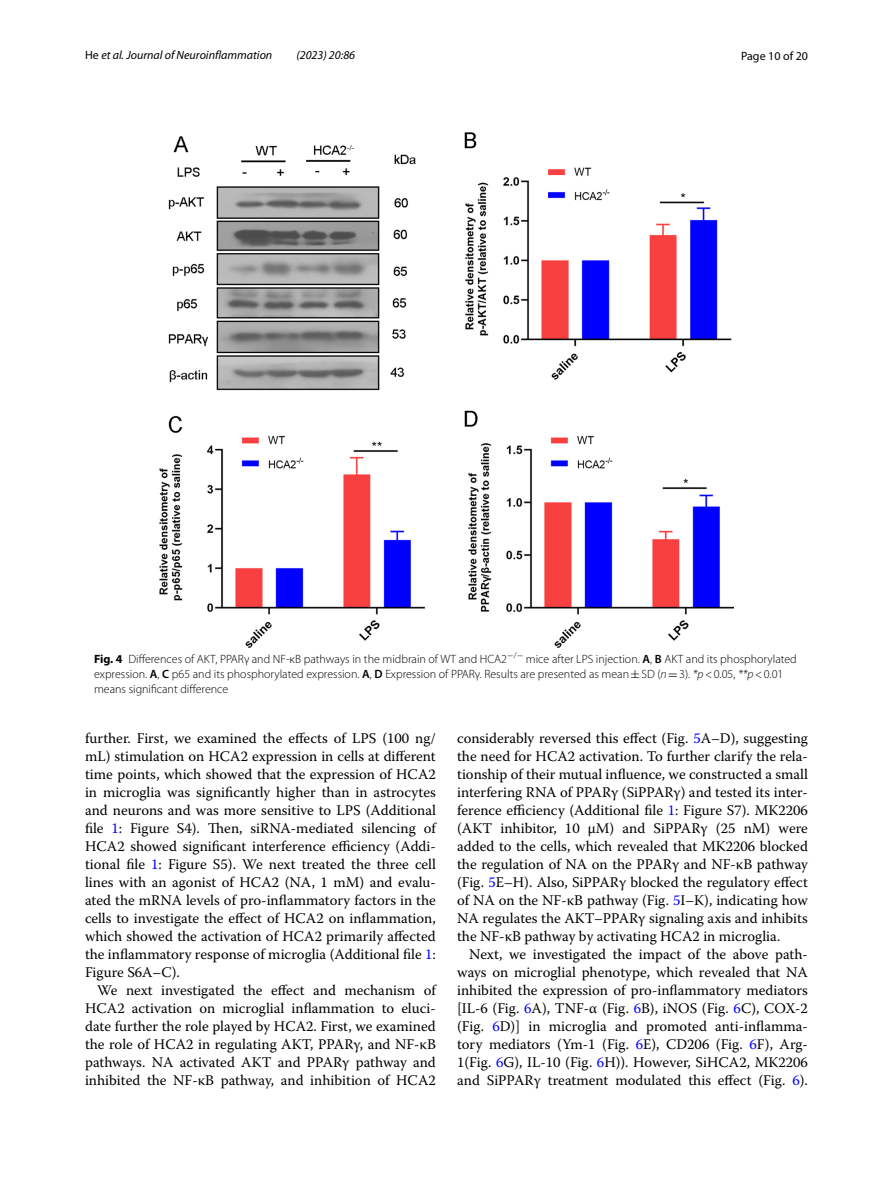
<style>
.page{position:relative;width:893px;height:1187px;background:#fff}
.page>*{position:absolute;margin:0;border:0;box-sizing:border-box;transform-origin:0 0}
.t1{font:14.7px/18px "Warnock Pro";color:#000;text-align:justify}
.t2{font:300 12px/15px "Myriad Pro";color:#000}
.t3{font:italic 12px "Myriad Pro";color:#000}
.t4{font:12px "Myriad Pro";color:#000}
.s1{font-style:normal}
.s2{font-weight:700}
.s3{font-weight:600}
.s4{font-family:"MTSY";font-weight:400}
.s5{font-style:italic}
.s6{color:#00f}
</style>
<div class="page">
<img style="left:159px;top:133px;width:574px;height:514px">
<p class="t3" style="left:85px;top:48px;width:189px"><span class="s1">He</span> et al. Journal of Neuroinflammation</p>
<p class="t3" style="left:296px;top:48px;width:60px">(2023) 20:86</p>
<p class="t4" style="left:741px;top:48px;width:68px">Page 10 of 20</p>
<p class="t2" style="left:94px;top:651px;width:704px"><span class="s2">Fig. 4</span> Differences of AKT, PPARγ and NF-κB pathways in the midbrain of WT and HCA2<sup>−</sup><sup>/</sup><sup>−</sup> mice after LPS injection. <span class="s3">A</span>, <span class="s3">B</span> AKT and its phosphorylated expression. <span class="s3">A</span>, <span class="s3">C</span> p65 and its phosphorylated expression. <span class="s3">A</span>, <span class="s3">D</span> Expression of PPARγ. Results are presented as mean<span class="s4">±</span>SD (<span class="s5">n</span><span class="s4">=</span>3). <span class="s5">*p</span>&lt;0.05, <span class="s5">**p</span>&lt;0.01 means significant difference</p>
<p class="t1" style="left:85px;top:728px;width:352px">further. First, we examined the effects of LPS (100 ng/ mL) stimulation on HCA2 expression in cells at different time points, which showed that the expression of HCA2 in microglia was significantly higher than in astrocytes and neurons and was more sensitive to LPS (Additional file <span class="s6">1</span>: Figure S4). Then, siRNA-mediated silencing of HCA2 showed significant interference efficiency (Addi&shy;tional file <span class="s6">1</span>: Figure S5). We next treated the three cell lines with an agonist of HCA2 (NA, 1 mM) and evalu&shy;ated the mRNA levels of pro-inflammatory factors in the cells to investigate the effect of HCA2 on inflammation, which showed the activation of HCA2 primarily affected the inflammatory response of microglia (Additional file <span class="s6">1</span>:<br>Figure S6A–C).</p>
<p class="t1" style="left:85px;top:980px;width:352px;text-indent:12px">We next investigated the effect and mechanism of HCA2 activation on microglial inflammation to eluci&shy;date further the role played by HCA2. First, we examined the role of HCA2 in regulating AKT, PPARγ, and NF-κB pathways. NA activated AKT and PPARγ pathway and inhibited the NF-κB pathway, and inhibition of HCA2</p>
<p class="t1" style="left:457px;top:728px;width:352px">considerably reversed this effect (Fig. <span class="s6">5</span>A–D), suggesting the need for HCA2 activation. To further clarify the rela&shy;tionship of their mutual influence, we constructed a small interfering RNA of PPARγ (SiPPARγ) and tested its inter&shy;ference efficiency (Additional file <span class="s6">1</span>: Figure S7). MK2206 (AKT inhibitor, 10 μM) and SiPPARγ (25 nM) were added to the cells, which revealed that MK2206 blocked the regulation of NA on the PPARγ and NF-κB pathway (Fig. <span class="s6">5</span>E–H). Also, SiPPARγ blocked the regulatory effect of NA on the NF-κB pathway (Fig. <span class="s6">5</span>I–K), indicating how NA regulates the AKT–PPARγ signaling axis and inhibits the NF-κB pathway by activating HCA2 in microglia.</p>
<p class="t1" style="left:457px;top:944px;width:352px;text-indent:12px">Next, we investigated the impact of the above path&shy;ways on microglial phenotype, which revealed that NA inhibited the expression of pro-inflammatory mediators [IL-6 (Fig. <span class="s6">6</span>A), TNF-α (Fig. <span class="s6">6</span>B), iNOS (Fig. <span class="s6">6</span>C), COX-2 (Fig. <span class="s6">6</span>D)] in microglia and promoted anti-inflamma&shy;tory mediators (Ym-1 (Fig. <span class="s6">6</span>E), CD206 (Fig. <span class="s6">6</span>F), Arg-1(Fig. <span class="s6">6</span>G), IL-10 (Fig. <span class="s6">6</span>H)). However, SiHCA2, MK2206 and SiPPARγ treatment modulated this effect (Fig. <span class="s6">6</span>).</p>
</div>
